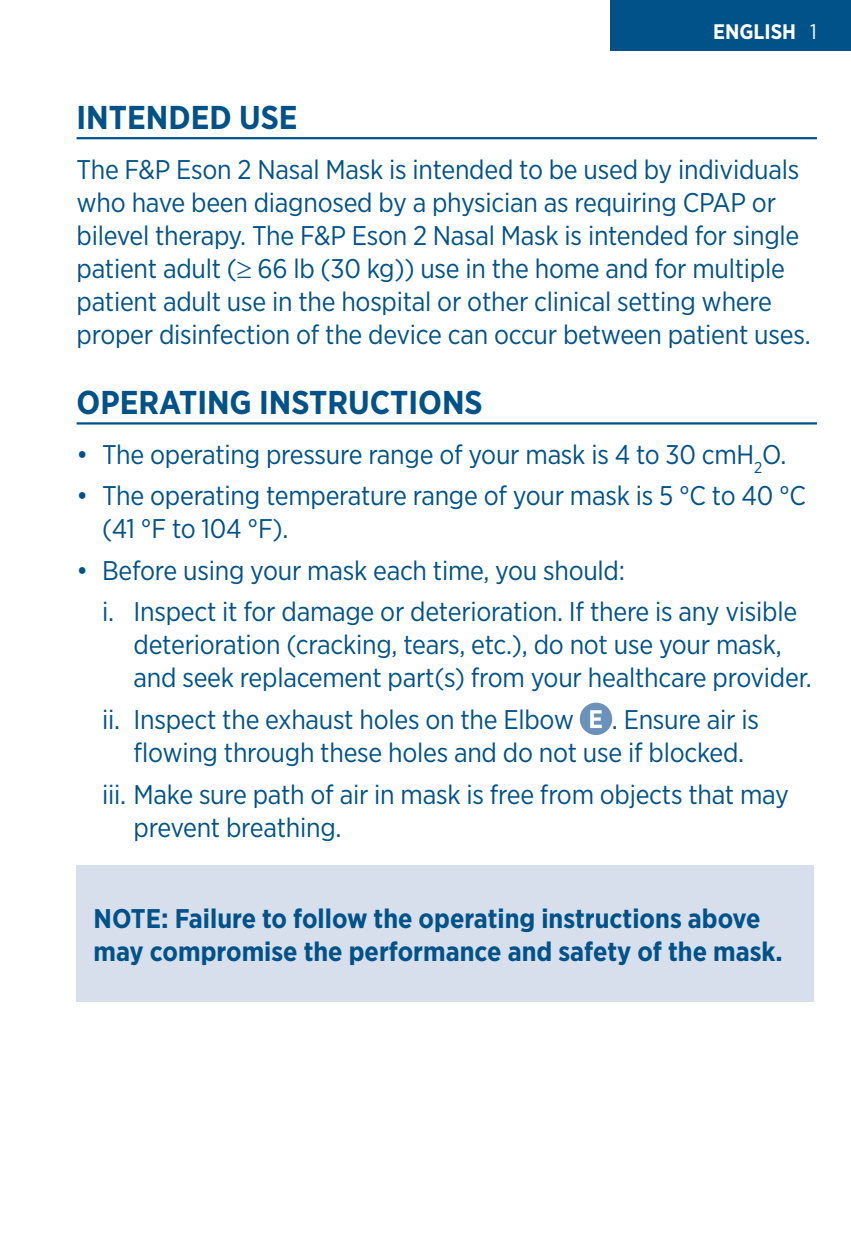
<style>
.page{position:relative;width:851px;height:1234px;background:#fff}
.page>*{position:absolute;margin:0;border:0;box-sizing:border-box;transform-origin:0 0}
.t1{font:700 33px "Gotham Narrow";color:#005288}
.t2{font:27px/33px "Gotham Narrow";letter-spacing:-.01em;color:#005288}
.t3{font:700 27px/33px "Gotham Narrow";color:#005288}
.t4{font:700 21px "Gotham Narrow";color:#fff}
.s1{font-weight:400}
</style>
<div class="page">
<div style="left:610px;top:0;width:240px;height:51px;background:#005288"></div>
<hr style="left:77px;top:137px;width:739px;height:2px;background:#005288">
<hr style="left:77px;top:422px;width:739px;height:2px;background:#005288">
<div style="left:579px;top:702px;width:33px;height:32px;background:#6a92bb;border-radius:50%"></div>
<svg style="left:590px;top:710px;width:11px;height:17px"></svg>
<div style="left:77px;top:865px;width:736px;height:136px;background:#d7dfec"></div>
<p class="t4" style="left:713px;top:18px;width:105px">ENGLISH <span class="s1">1</span></p>
<p class="t1" style="left:77px;top:96px;width:223px">INTENDED USE</p>
<p class="t2" style="left:77px;top:152px;width:735px">The F&amp;P Eson 2 Nasal Mask is intended to be used by individuals who have been diagnosed by a physician as requiring CPAP or bilevel therapy. The F&amp;P Eson 2 Nasal Mask is intended for single patient adult (≥ 66 lb (30 kg)) use in the home and for multiple patient adult use in the hospital or other clinical setting where proper disinfection of the device can occur between patient uses.</p>
<p class="t1" style="left:77px;top:381px;width:407px">OPERATING INSTRUCTIONS</p>
<p class="t2" style="left:77px;top:437px;width:711px">• The operating pressure range of your mask is 4 to 30 cmH<sub>2</sub>O.</p>
<p class="t2" style="left:102px;top:478px;width:705px;text-indent:-26px">• The operating temperature range of your mask is 5 °C to 40 °C (41 °F to 104 °F).</p>
<p class="t2" style="left:102px;top:549px;width:696px;line-height:41.4px;text-indent:-26px">• Before using your mask each time, you should:<br>i. Inspect it for damage or deterioration. If there is any visible</p>
<p class="t2" style="left:134px;top:627px;width:679px">deterioration (cracking, tears, etc.), do not use your mask, and seek replacement part(s) from your healthcare provider.</p>
<p class="t2" style="left:102px;top:702px;width:473px">ii. Inspect the exhaust holes on the Elbow</p>
<p class="t2" style="left:134px;top:702px;width:626px;text-indent:478px">. Ensure air is flowing through these holes and do not use if blocked.</p>
<p class="t2" style="left:134px;top:776px;width:656px;text-indent:-31px">iii. Make sure path of air in mask is free from objects that may prevent breathing.</p>
<p class="t3" style="left:94px;top:901px;width:690px">NOTE: Failure to follow the operating instructions above may compromise the performance and safety of the mask.</p>
</div>
